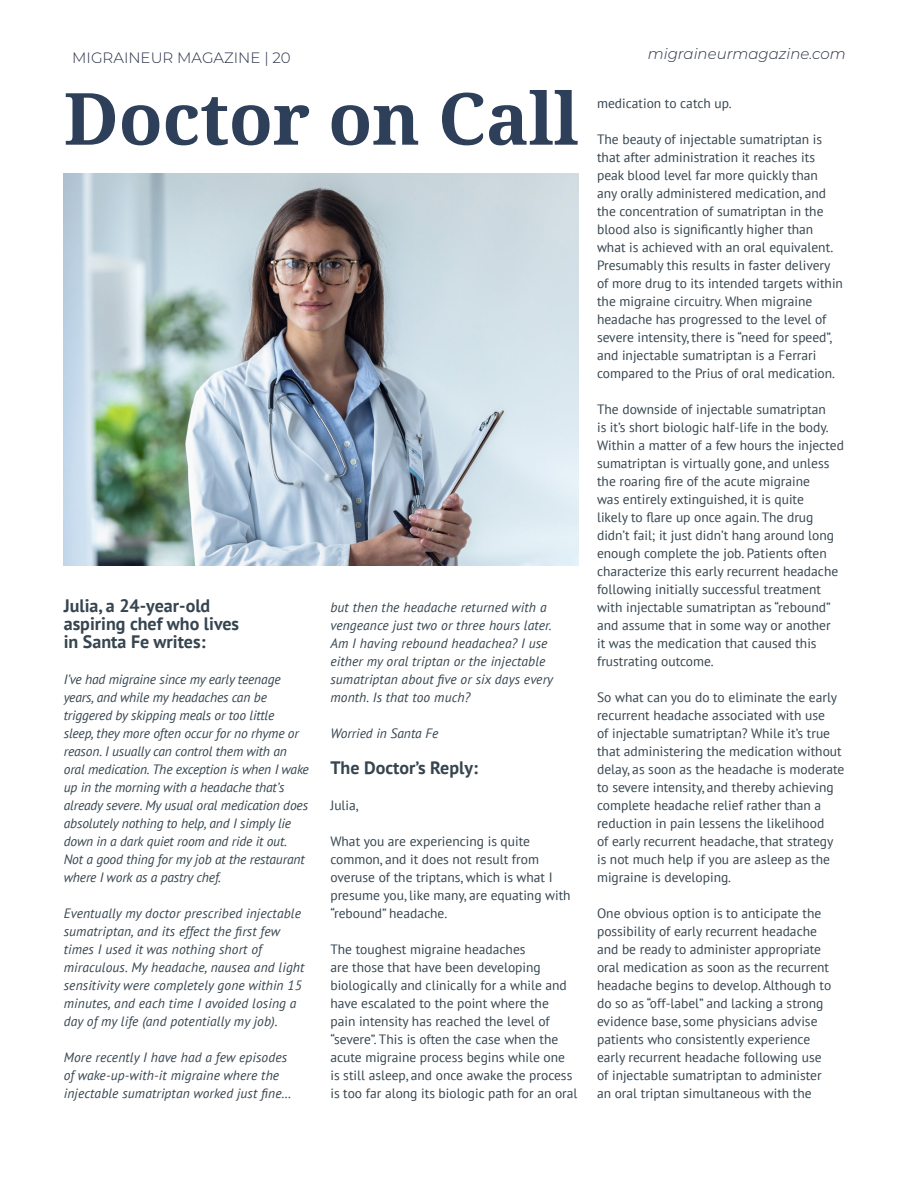
<style>
.page{position:relative;width:918px;height:1188px;background:#fff}
.page>*{position:absolute;margin:0;border:0;box-sizing:border-box;transform-origin:0 0}
.t1{font:700 72px "Droid Serif";letter-spacing:-.005em;color:#2e4059}
.t2{font:700 18px/18px "PT Sans";color:#36454f}
.t3{font:italic 300 15px "Montserrat";color:#292f45}
.t4{font:300 15px "Montserrat";color:#292f45}
.t5{font:13.5px/18px "PT Sans";color:#36454f}
.t6{font:italic 13.5px/18px "PT Sans";letter-spacing:.01em;color:#36454f}
.t7{font:italic 13.5px/18px "PT Sans";letter-spacing:-.01em;color:#36454f}
</style>
<div class="page">
<img style="left:64px;top:173px;width:515px;height:393px">
<p class="t4" style="left:72px;top:47px;width:220px">MIGRAINEUR MAGAZINE | 20</p>
<p class="t3" style="left:648px;top:43px;width:199px">migraineurmagazine.com</p>
<h1 class="t1" style="left:64px;top:78px;width:517px">Doctor on Call</h1>
<h2 class="t2" style="left:64px;top:596px;width:177px">Julia, a 24-year-old aspiring chef who lives in Santa Fe writes:</h2>
<p class="t7" style="left:64px;top:670px;width:247px">I’ve had migraine since my early teenage years, and while my headaches can be triggered by skipping meals or too little<br>sleep, they more often occur for no rhyme or reason. I usually can control them with an oral medication. The exception is when I wake up in the morning with a headache that’s already severe. My usual oral medication does absolutely nothing to help, and I simply lie down in a dark quiet room and ride it out.<br>Not a good thing for my job at the restaurant where I work as a pastry chef.</p>
<p class="t6" style="left:64px;top:904px;width:242px">Eventually my doctor prescribed injectable sumatriptan, and its effect the first few times I used it was nothing short of miraculous. My headache, nausea and light sensitivity were completely gone within 15 minutes, and each time I avoided losing a day of my life (and potentially my job).</p>
<p class="t6" style="left:64px;top:1048px;width:229px">More recently I have had a few episodes of wake-up-with-it migraine where the injectable sumatriptan worked just fine…</p>
<p class="t6" style="left:330px;top:598px;width:224px">but then the headache returned with a vengeance just two or three hours later.<br>Am I having rebound headachea? I use either my oral triptan or the injectable sumatriptan about five or six days every month. Is that too much?</p>
<p class="t6" style="left:330px;top:724px;width:109px">Worried in Santa Fe</p>
<h2 class="t2" style="left:330px;top:758px;width:149px">The Doctor’s Reply:</h2>
<p class="t5" style="left:330px;top:796px;width:30px">Julia,</p>
<p class="t5" style="left:330px;top:832px;width:242px">What you are experiencing is quite common, and it does not result from overuse of the triptans, which is what I presume you, like many, are equating with “rebound” headache.</p>
<p class="t5" style="left:330px;top:940px;width:249px">The toughest migraine headaches<br>are those that have been developing biologically and clinically for a while and have escalated to the point where the<br>pain intensity has reached the level of “severe”. This is often the case when the acute migraine process begins while one is still asleep, and once awake the process is too far along its biologic path for an oral</p>
<p class="t5" style="left:597px;top:94px;width:136px">medication to catch up.</p>
<p class="t5" style="left:597px;top:130px;width:247px">The beauty of injectable sumatriptan is that after administration it reaches its peak blood level far more quickly than<br>any orally administered medication, and the concentration of sumatriptan in the blood also is significantly higher than what is achieved with an oral equivalent.<br>Presumably this results in faster delivery of more drug to its intended targets within the migraine circuitry. When migraine headache has progressed to the level of severe intensity, there is “need for speed”, and injectable sumatriptan is a Ferrari compared to the Prius of oral medication.</p>
<p class="t5" style="left:597px;top:400px;width:248px">The downside of injectable sumatriptan<br>is it’s short biologic half-life in the body.<br>Within a matter of a few hours the injected sumatriptan is virtually gone, and unless the roaring fire of the acute migraine<br>was entirely extinguished, it is quite<br>likely to flare up once again. The drug didn’t fail; it just didn’t hang around long enough complete the job. Patients often characterize this early recurrent headache following initially successful treatment with injectable sumatriptan as “rebound” and assume that in some way or another<br>it was the medication that caused this frustrating outcome.</p>
<p class="t5" style="left:597px;top:688px;width:249px">So what can you do to eliminate the early recurrent headache associated with use<br>of injectable sumatriptan? While it’s true that administering the medication without delay, as soon as the headache is moderate to severe intensity, and thereby achieving complete headache relief rather than a reduction in pain lessens the likelihood<br>of early recurrent headache, that strategy is not much help if you are asleep as the migraine is developing.</p>
<p class="t5" style="left:597px;top:904px;width:236px">One obvious option is to anticipate the possibility of early recurrent headache and be ready to administer appropriate oral medication as soon as the recurrent headache begins to develop. Although to do so as “off-label” and lacking a strong evidence base, some physicians advise patients who consistently experience early recurrent headache following use of injectable sumatriptan to administer an oral triptan simultaneous with the</p>
</div>
